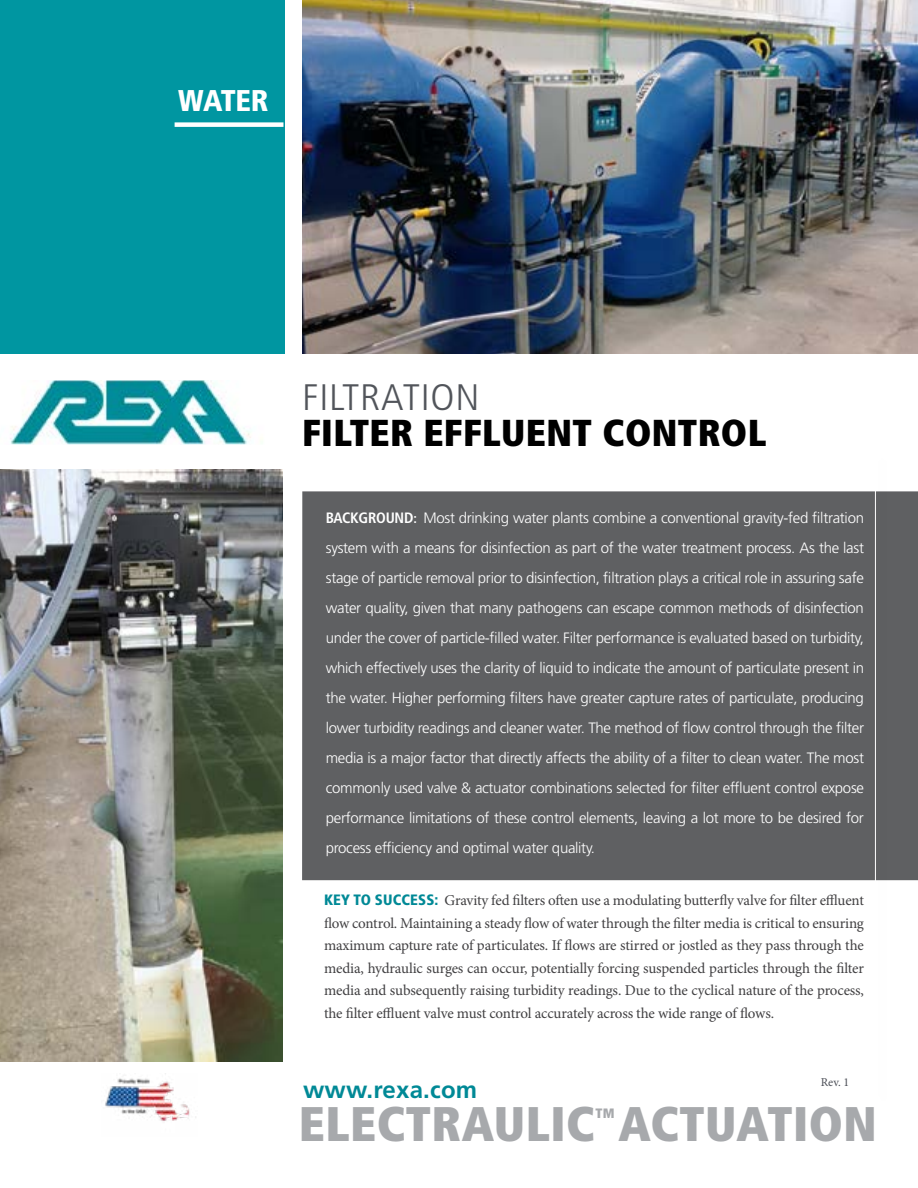
<style>
.page{position:relative;width:918px;height:1188px;background:#fff}
.page>*{position:absolute;margin:0;border:0;box-sizing:border-box;transform-origin:0 0}
.t1{font:900 condensed 48.6px "Frutiger LT Std";letter-spacing:.01em;color:#a7a9ac}
.t2{font:900 condensed 37.5px "Frutiger LT Std";letter-spacing:.01em;color:#000}
.t3{font:300 condensed 36.9px "Frutiger LT Std";letter-spacing:.02em;color:#52555b;scale:1.1 1}
.t4{font:900 condensed 30px "Frutiger LT Std";letter-spacing:-.015em;color:#fff}
.t5{font:700 24px "Frutiger LT Std";letter-spacing:.01em;color:#008996}
.t6{font:300 15px/30px "Frutiger LT Std";letter-spacing:-.02em;color:#fff;text-align:justify}
.t7{font:15px/22.5px "Minion Pro";letter-spacing:-.015em;color:#414042;text-align:justify}
.t8{font:900 condensed 13.65px "Frutiger LT Std";color:#a7a9ac}
.t9{font:12px "Minion Pro";color:#4b4e56}
.s1{font-weight:700;font-stretch:condensed}
.s2{font-weight:700;font-stretch:condensed;font-size:13.5px}
.s3{font-family:"Frutiger LT Std";font-weight:900;font-stretch:condensed;color:#008996}
</style>
<div class="page">
<img style="left:0;top:470px;width:283px;height:592px">
<div style="left:302px;top:491px;width:616px;height:389px;background:#5f6062"></div>
<img style="left:10px;top:380px;width:241px;height:65px">
<div style="left:0;top:0;width:284px;height:353px;background:#0096a1"></div>
<img style="left:302px;top:0;width:616px;height:353px">
<div style="left:875px;top:450px;width:16px;height:659px;background:#000;opacity:.2"></div>
<hr style="left:875px;top:449px;width:1px;height:646px;background:#fff">
<div style="left:175px;top:122px;width:108px;height:5px;background:#fff"></div>
<img style="left:105px;top:1073px;width:91px;height:48px">
<h3 class="t4" style="left:178px;top:82px;width:92px">WATER</h3>
<h3 class="t3" style="left:302px;top:376px;width:163px">FILTRATION</h3>
<h2 class="t2" style="left:302px;top:410px;width:466px">FILTER EFFLUENT CONTROL</h2>
<p class="t6" style="left:326px;top:503px;width:540px"><span class="s1">BACKGROUND</span><span class="s2">:</span> Most drinking water plants combine a conventional gravity-fed filtration system with a means for disinfection as part of the water treatment process. As the last stage of particle removal prior to disinfection, filtration plays a critical role in assuring safe water quality, given that many pathogens can escape common methods of disinfection under the cover of particle-filled water. Filter performance is evaluated based on turbidity, which effectively uses the clarity of liquid to indicate the amount of particulate present in the water. Higher performing filters have greater capture rates of particulate, producing lower turbidity readings and cleaner water. The method of flow control through the filter media is a major factor that directly affects the ability of a filter to clean water. The most commonly used valve &amp; actuator combinations selected for filter effluent control expose performance limitations of these control elements, leaving a lot more to be desired for process efficiency and optimal water quality.</p>
<p class="t7" style="left:324px;top:889px;width:542px"><span class="s3">KEY TO SUCCESS:</span> Gravity fed filters often use a modulating butterfly valve for filter effluent flow control. Maintaining a steady flow of water through the filter media is critical to ensuring maximum capture rate of particulates. If flows are stirred or jostled as they pass through the media, hydraulic surges can occur, potentially forcing suspended particles through the filter media and subsequently raising turbidity readings. Due to the cyclical nature of the process, the filter effluent valve must control accurately across the wide range of flows.</p>
<h3 class="t5" style="left:303px;top:1075px;width:176px">www.rexa.com</h3>
<p class="t9" style="left:821px;top:1075px;width:30px">Rev. 1</p>
<h1 class="t1" style="left:299px;top:1094px;width:298px">ELECTRAULIC</h1>
<p class="t8" style="left:596px;top:1105px;width:21px">TM</p>
<h1 class="t1" style="left:618px;top:1094px;width:260px">ACTUATION</h1>
</div>
